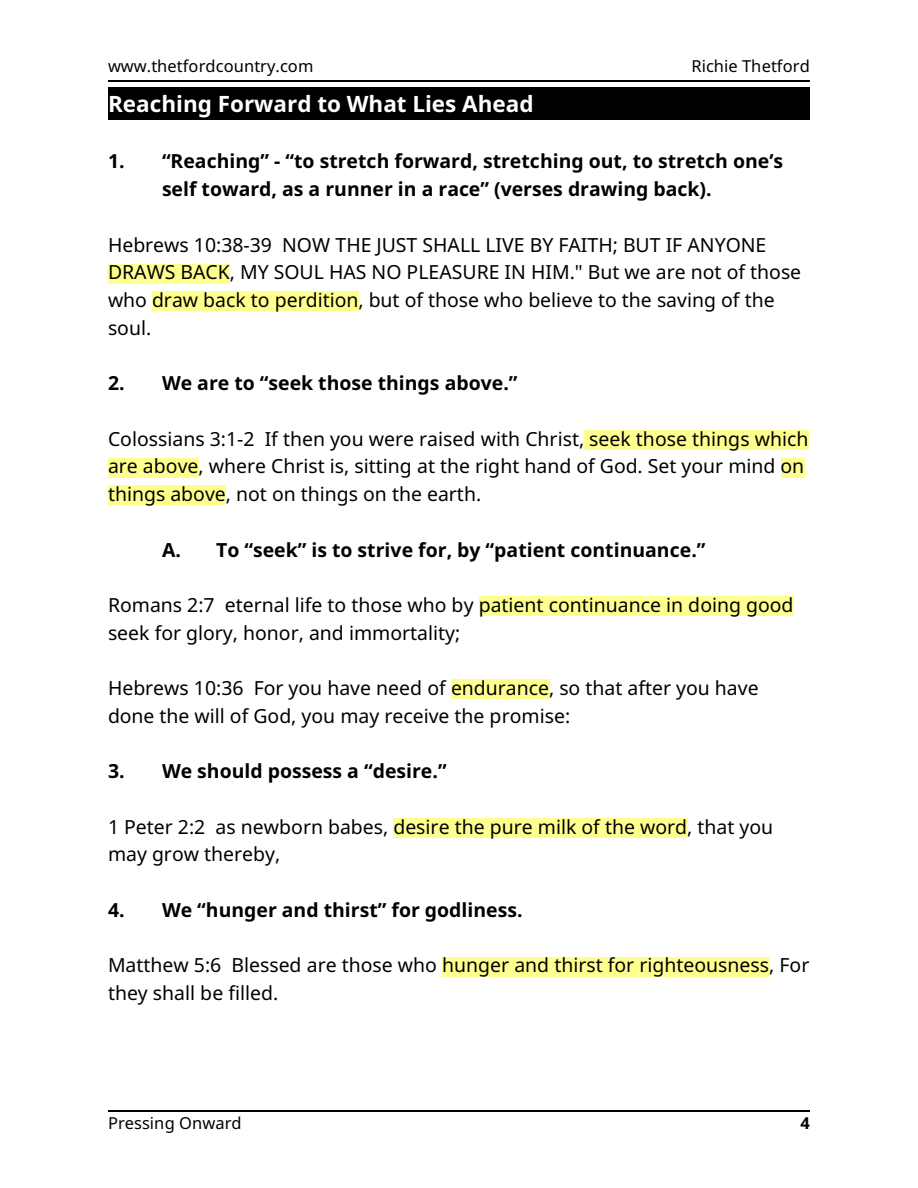
<style>
.page{position:relative;width:918px;height:1188px;background:#fff}
.page>*{position:absolute;margin:0;border:0;box-sizing:border-box;transform-origin:0 0}
.t1{font:700 22.5px "Noto Sans";color:#fff}
.t2{font:19.5px/27.8px "Noto Sans";color:#000}
.t3{font:700 19.5px/27.8px "Noto Sans";color:#000}
.t4{font:16.5px "Noto Sans";color:#000}
.t5{font:700 16.5px "Noto Sans";color:#000}
</style>
<div class="page">
<hr style="left:109px;top:80px;width:701px;height:2px;background:#000">
<div style="left:108px;top:88px;width:702px;height:32px;background:#000"></div>
<div style="left:108px;top:264px;width:122px;height:19px;background:#ffff8f"></div>
<div style="left:152px;top:292px;width:207px;height:19px;background:#ffff8f"></div>
<div style="left:584px;top:430px;width:225px;height:20px;background:#ffff8f"></div>
<div style="left:108px;top:458px;width:91px;height:19px;background:#ffff8f"></div>
<div style="left:781px;top:458px;width:23px;height:19px;background:#ffff8f"></div>
<div style="left:108px;top:486px;width:118px;height:19px;background:#ffff8f"></div>
<div style="left:479px;top:596px;width:314px;height:20px;background:#ffff8f"></div>
<div style="left:451px;top:680px;width:98px;height:19px;background:#ffff8f"></div>
<div style="left:393px;top:818px;width:294px;height:20px;background:#ffff8f"></div>
<div style="left:442px;top:957px;width:328px;height:19px;background:#ffff8f"></div>
<hr style="left:108px;top:1110px;width:702px;height:1px;background:#000">
<p class="t4" style="left:108px;top:54px;width:207px">www.thetfordcountry.com</p>
<p class="t4" style="left:692px;top:54px;width:120px">Richie Thetford</p>
<p class="t1" style="left:108px;top:88px;width:427px">Reaching Forward to What Lies Ahead</p>
<p class="t3" style="left:162px;top:147px;width:623px;text-indent:-54px">1. “Reaching” - “to stretch forward, stretching out, to stretch one’s self toward, as a runner in a race” (verses drawing back).</p>
<p class="t2" style="left:108px;top:230px;width:695px">Hebrews 10:38-39 NOW THE JUST SHALL LIVE BY FAITH; BUT IF ANYONE DRAWS BACK, MY SOUL HAS NO PLEASURE IN HIM." But we are not of those who draw back to perdition, but of those who believe to the saving of the soul.</p>
<p class="t3" style="left:108px;top:369px;width:411px">2. We are to “seek those things above.”</p>
<p class="t2" style="left:108px;top:424px;width:702px">Colossians 3:1-2 If then you were raised with Christ, seek those things which are above, where Christ is, sitting at the right hand of God. Set your mind on things above, not on things on the earth.</p>
<p class="t3" style="left:162px;top:535px;width:545px">A. To “seek” is to strive for, by “patient continuance.”</p>
<p class="t2" style="left:108px;top:591px;width:687px">Romans 2:7 eternal life to those who by patient continuance in doing good seek for glory, honor, and immortality;</p>
<p class="t2" style="left:108px;top:674px;width:652px">Hebrews 10:36 For you have need of endurance, so that after you have done the will of God, you may receive the promise:</p>
<p class="t3" style="left:108px;top:757px;width:340px">3. We should possess a “desire.”</p>
<p class="t2" style="left:108px;top:812px;width:667px">1 Peter 2:2 as newborn babes, desire the pure milk of the word, that you may grow thereby,</p>
<p class="t3" style="left:108px;top:895px;width:416px">4. We “hunger and thirst” for godliness.</p>
<p class="t2" style="left:108px;top:951px;width:703px">Matthew 5:6 Blessed are those who hunger and thirst for righteousness, For they shall be filled.</p>
<p class="t4" style="left:108px;top:1112px;width:135px">Pressing Onward</p>
<p class="t5" style="left:800px;top:1112px;width:11px">4</p>
</div>
